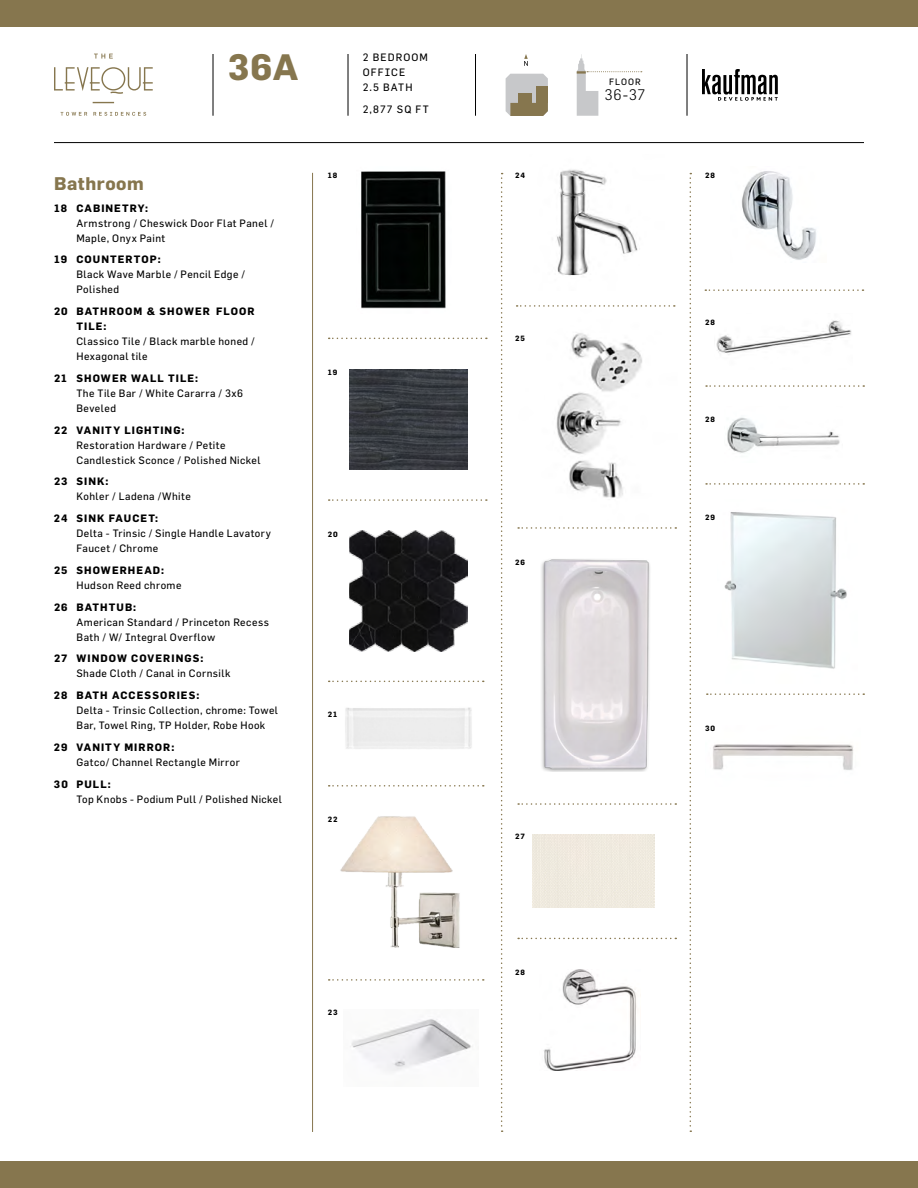
<style>
.page{position:relative;width:918px;height:1188px;background:#fff}
.page>*{position:absolute;margin:0;border:0;box-sizing:border-box;transform-origin:0 0}
.t1{font:700 36px "Flama";color:#86764e}
.t2{font:700 18px "Flama";letter-spacing:.03em;color:#86764e}
.t3{font:300 15px "Flama";color:#000}
.t4{font:10.5px/15px "Flama";letter-spacing:.04em;color:#000}
.t5{font:700 10.5px/15px "Flama";letter-spacing:.1em;color:#000}
.t6{font:10.5px/15px "Flama";letter-spacing:.1em;color:#000}
.t7{font:9px "Flama";letter-spacing:.11em;color:#000}
.t8{font:700 7.5px "Flama";letter-spacing:.105em;color:#000}
</style>
<div class="page">
<img style="left:340px;top:816px;width:120px;height:132px">
<img style="left:556px;top:312px;width:134px;height:210px">
<img style="left:713px;top:744px;width:141px;height:26px">
<img style="left:724px;top:512px;width:123px;height:157px">
<img style="left:716px;top:320px;width:136px;height:35px">
<img style="left:727px;top:417px;width:113px;height:36px">
<img style="left:741px;top:171px;width:75px;height:89px">
<img style="left:345px;top:680px;width:129px;height:69px">
<hr style="left:54px;top:142px;width:810px;height:1px;background:#000">
<div style="left:0;top:0;width:918px;height:27px;background:#86764e"></div>
<div style="left:0;top:1162px;width:918px;height:26px;background:#86764e"></div>
<svg style="left:501px;top:173px;width:2px;height:959px"></svg>
<hr style="left:312px;top:173px;width:1px;height:959px;background:#86764e">
<svg style="left:690px;top:173px;width:1px;height:959px"></svg>
<svg style="left:329px;top:499px;width:158px;height:2px"></svg>
<svg style="left:329px;top:681px;width:155px;height:1px"></svg>
<svg style="left:329px;top:785px;width:155px;height:2px"></svg>
<svg style="left:329px;top:979px;width:155px;height:2px"></svg>
<svg style="left:707px;top:693px;width:157px;height:2px"></svg>
<img style="left:557px;top:169px;width:81px;height:107px">
<img style="left:350px;top:369px;width:117px;height:100px">
<img style="left:350px;top:531px;width:118px;height:120px">
<img style="left:350px;top:1019px;width:123px;height:53px">
<img style="left:541px;top:559px;width:109px;height:212px">
<div style="left:532px;top:834px;width:123px;height:74px;background:#efeade"></div>
<svg style="left:706px;top:385px;width:158px;height:2px"></svg>
<svg style="left:518px;top:803px;width:158px;height:2px"></svg>
<svg style="left:706px;top:483px;width:158px;height:2px"></svg>
<img style="left:361px;top:171px;width:85px;height:138px">
<svg style="left:329px;top:338px;width:158px;height:1px"></svg>
<svg style="left:517px;top:305px;width:158px;height:2px"></svg>
<svg style="left:705px;top:289px;width:158px;height:2px"></svg>
<svg style="left:54px;top:67px;width:99px;height:27px"></svg>
<svg style="left:94px;top:54px;width:19px;height:5px"></svg>
<svg style="left:61px;top:112px;width:26px;height:4px"></svg>
<svg style="left:93px;top:112px;width:53px;height:4px"></svg>
<svg style="left:93px;top:102px;width:21px;height:1px"></svg>
<img style="left:544px;top:969px;width:93px;height:101px">
<svg style="left:518px;top:527px;width:158px;height:2px"></svg>
<hr style="left:213px;top:54px;width:1px;height:62px;background:#000">
<svg style="left:518px;top:938px;width:158px;height:1px"></svg>
<hr style="left:348px;top:54px;width:1px;height:62px;background:#000">
<svg style="left:702px;top:69px;width:76px;height:32px"></svg>
<svg style="left:524px;top:54px;width:4px;height:12px"></svg>
<hr style="left:475px;top:54px;width:1px;height:62px;background:#000">
<hr style="left:687px;top:54px;width:1px;height:62px;background:#000">
<svg style="left:506px;top:74px;width:42px;height:42px"></svg>
<div style="left:518px;top:94px;width:14px;height:9px;background:#86764e"></div>
<div style="left:536px;top:86px;width:12px;height:17px;background:#86764e"></div>
<svg style="left:577px;top:54px;width:65px;height:62px"></svg>
<hr style="left:577px;top:71px;width:21px;height:3px;background:#86764e">
<h1 class="t1" style="left:228px;top:45px;width:72px">36A</h1>
<h2 class="t2" style="left:54px;top:173px;width:91px">Bathroom</h2>
<p class="t5" style="left:54px;top:200px;width:96px">18 CABINETRY:</p>
<p class="t4" style="left:77px;top:215px;width:199px">Armstrong / Cheswick Door Flat Panel /<br>Maple, Onyx Paint</p>
<p class="t5" style="left:54px;top:252px;width:108px">19 COUNTERTOP:</p>
<p class="t4" style="left:77px;top:267px;width:170px">Black Wave Marble / Pencil Edge /<br>Polished</p>
<p class="t5" style="left:77px;top:304px;width:180px;text-indent:-23px">20 BATHROOM &amp; SHOWER FLOOR<br>TILE:</p>
<p class="t4" style="left:77px;top:334px;width:180px">Classico Tile / Black marble honed /<br>Hexagonal tile</p>
<p class="t5" style="left:54px;top:370px;width:146px">21 SHOWER WALL TILE:</p>
<p class="t4" style="left:77px;top:385px;width:168px">The Tile Bar / White Cararra / 3x6<br>Beveled</p>
<p class="t5" style="left:54px;top:422px;width:132px">22 VANITY LIGHTING:</p>
<p class="t4" style="left:77px;top:437px;width:186px">Restoration Hardware / Petite<br>Candlestick Sconce / Polished Nickel</p>
<p class="t5" style="left:54px;top:474px;width:56px">23 SINK:</p>
<p class="t4" style="left:76px;top:489px;width:116px">Kohler / Ladena /White</p>
<p class="t5" style="left:54px;top:511px;width:106px">24 SINK FAUCET:</p>
<p class="t4" style="left:77px;top:526px;width:196px">Delta - Trinsic / Single Handle Lavatory<br>Faucet / Chrome</p>
<p class="t5" style="left:54px;top:562px;width:112px">25 SHOWERHEAD:</p>
<p class="t4" style="left:77px;top:577px;width:107px">Hudson Reed chrome</p>
<p class="t5" style="left:54px;top:599px;width:84px">26 BATHTUB:</p>
<p class="t4" style="left:77px;top:614px;width:194px">American Standard / Princeton Recess<br>Bath / W/ Integral Overflow</p>
<p class="t5" style="left:54px;top:651px;width:151px">27 WINDOW COVERINGS:</p>
<p class="t4" style="left:77px;top:666px;width:155px">Shade Cloth / Canal in Cornsilk</p>
<p class="t5" style="left:54px;top:688px;width:147px">28 BATH ACCESSORIES:</p>
<p class="t4" style="left:77px;top:703px;width:203px">Delta - Trinsic Collection, chrome: Towel<br>Bar, Towel Ring, TP Holder, Robe Hook</p>
<p class="t5" style="left:54px;top:739px;width:122px">29 VANITY MIRROR:</p>
<p class="t4" style="left:77px;top:754px;width:165px">Gatco/ Channel Rectangle Mirror</p>
<p class="t5" style="left:54px;top:776px;width:58px">30 PULL:</p>
<p class="t4" style="left:77px;top:791px;width:207px">Top Knobs - Podium Pull / Polished Nickel</p>
<p class="t8" style="left:328px;top:171px;width:11px">18</p>
<p class="t6" style="left:363px;top:50px;width:67px">2 BEDROOM<br>OFFICE<br>2.5 BATH</p>
<p class="t4" style="left:363px;top:102px;width:68px">2,877 SQ FT</p>
<p class="t8" style="left:328px;top:368px;width:11px">19</p>
<p class="t8" style="left:328px;top:530px;width:11px">20</p>
<p class="t8" style="left:328px;top:710px;width:11px">21</p>
<p class="t8" style="left:328px;top:815px;width:11px">22</p>
<p class="t8" style="left:328px;top:1008px;width:11px">23</p>
<p class="t7" style="left:609px;top:76px;width:33px">FLOOR</p>
<h3 class="t3" style="left:605px;top:85px;width:42px">36-37</h3>
<p class="t8" style="left:515px;top:171px;width:11px">24</p>
<p class="t8" style="left:705px;top:171px;width:11px">28</p>
<p class="t8" style="left:515px;top:334px;width:11px">25</p>
<p class="t8" style="left:515px;top:558px;width:11px">26</p>
<p class="t8" style="left:515px;top:832px;width:11px">27</p>
<p class="t8" style="left:515px;top:968px;width:11px">28</p>
<p class="t8" style="left:705px;top:318px;width:11px">28</p>
<p class="t8" style="left:705px;top:415px;width:11px">28</p>
<p class="t8" style="left:705px;top:513px;width:11px">29</p>
<p class="t8" style="left:705px;top:724px;width:11px">30</p>
</div>
